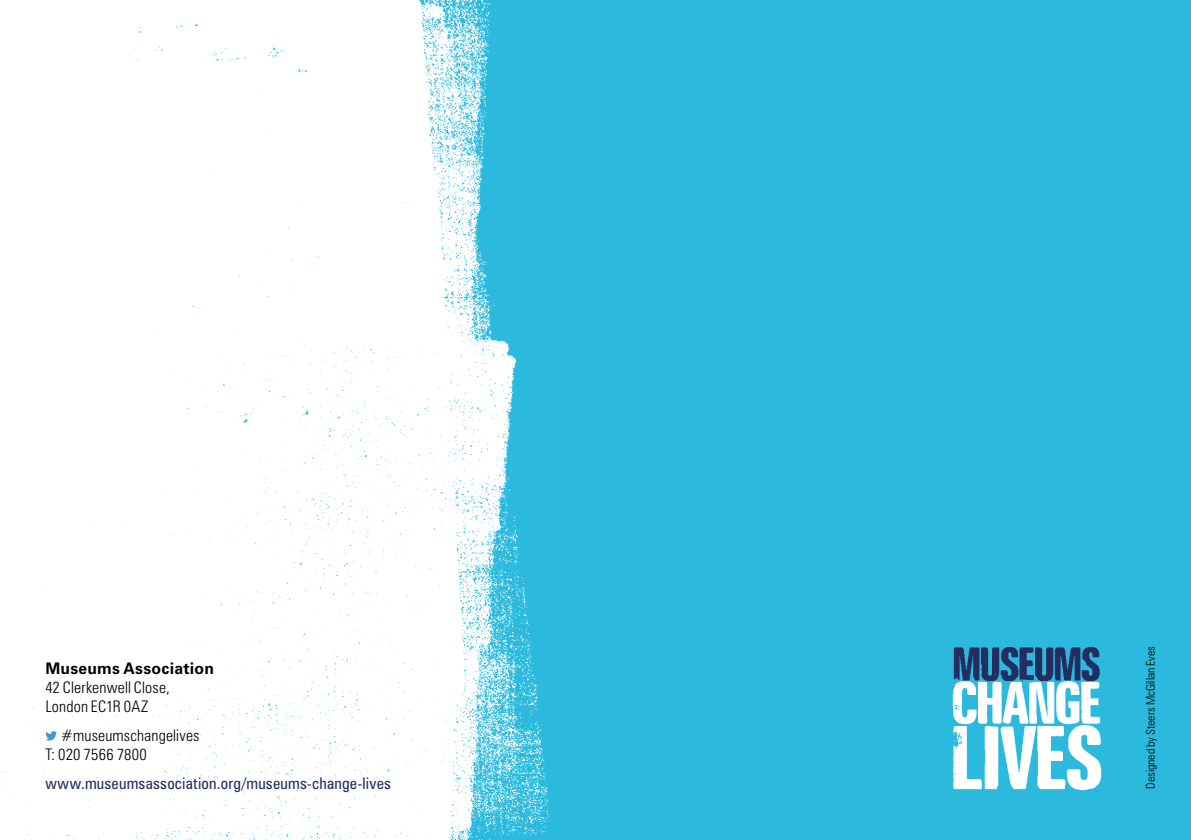
<style>
.page{position:relative;width:1191px;height:840px;background:#fff}
.page>*{position:absolute;margin:0;border:0;box-sizing:border-box;transform-origin:0 0}
.t1{font:300 condensed 16px/19px "Zurich BT";letter-spacing:.01em;color:#000}
.t2{font:condensed 16px "Zurich BT";letter-spacing:.015em;color:#232d61}
.t3{font:700 16px "Zurich BT";letter-spacing:.015em;color:#000}
.t4{font:300 condensed 12px "Zurich BT";color:#000}
</style>
<div class="page">
<div style="left:0;top:0;width:1191px;height:839px;background:#2bbadd"></div>
<img style="left:0;top:0;width:550px;height:839px">
<img style="left:952px;top:647px;width:150px;height:144px">
<svg style="left:45px;top:730px;width:12px;height:10px"></svg>
<p class="t3" style="left:45px;top:658px;width:170px">Museums Association</p>
<p class="t1" style="left:45px;top:677px;width:126px">42 Clerkenwell Close,<br>London EC1R 0AZ</p>
<p class="t1" style="left:45px;top:725px;width:156px;text-indent:15px">#museumschangelives<br>T: 020 7566 7800</p>
<p class="t2" style="left:45px;top:773px;width:347px">www.museumsassociation.org/museums-change-lives</p>
<p class="t4" style="left:1143px;top:788px;width:144px;rotate:-90deg">Designed by Steers McGillan Eves</p>
</div>
